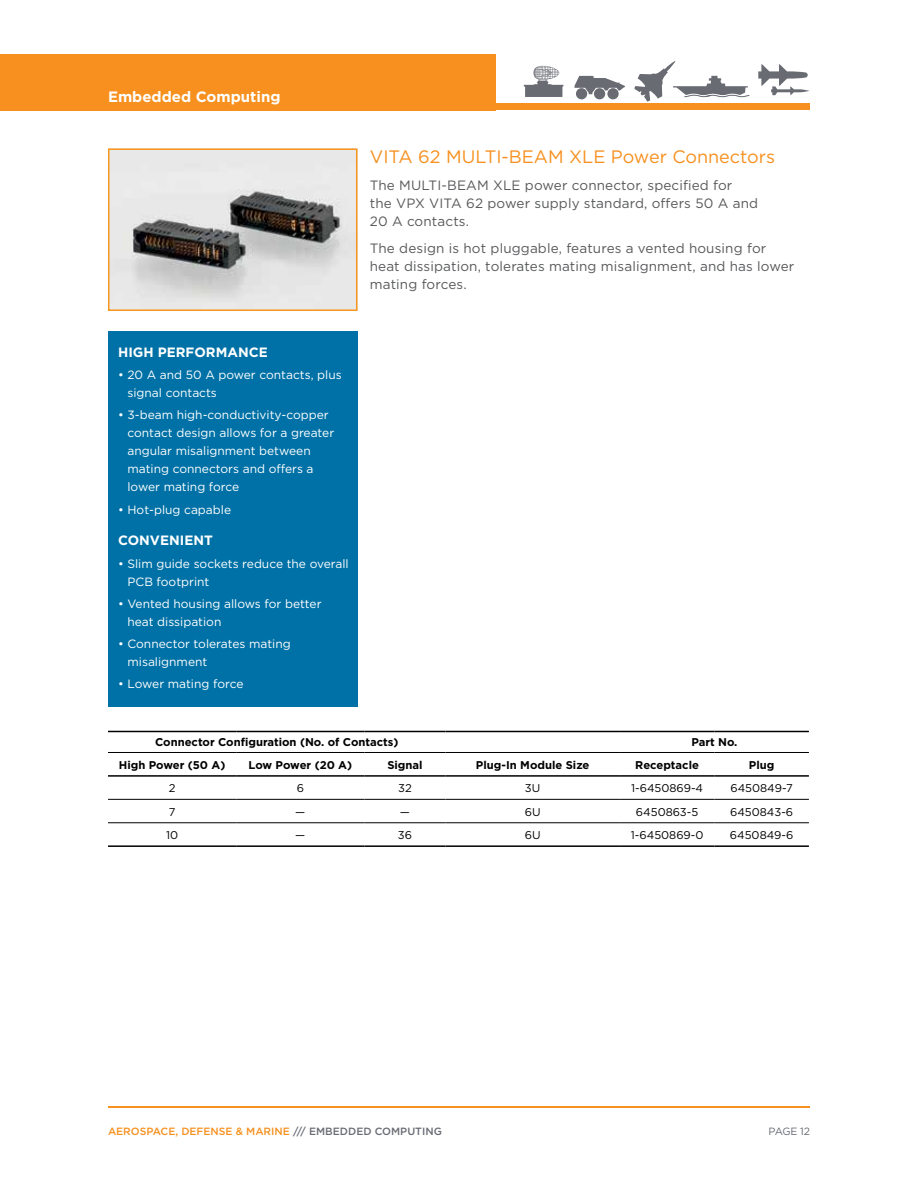
<style>
.page{position:relative;width:918px;height:1188px;background:#fff}
.page>*{position:absolute;margin:0;border:0;box-sizing:border-box;transform-origin:0 0}
.t1{font:18px "Gotham";color:#f7901e}
.t2{font:700 15px "Gotham";color:#fff}
.t3{font:13.5px/18px "Gotham";letter-spacing:.01em;color:#58595b}
.t4{font:700 13.5px "Gotham";color:#fff}
.t5{font:12px/18px "Gotham";color:#fff}
.t6{font:700 11.25px "Gotham";color:#000}
.t7{font:11.25px "Gotham";color:#000}
.t8{font:500 10.5px "Gotham";color:#f7901e}
.t9{font:10.5px "Gotham";letter-spacing:-.04em;color:#696b73}
.s1{color:#696b73}
</style>
<div class="page">
<svg style="left:758px;top:64px;width:51px;height:31px"></svg>
<svg style="left:524px;top:66px;width:39px;height:31px"></svg>
<svg style="left:634px;top:61px;width:115px;height:41px"></svg>
<div style="left:594px;top:88px;width:11px;height:11px;background:#696b73;border-radius:50%"></div>
<div style="left:607px;top:88px;width:12px;height:11px;background:#696b73;border-radius:50%"></div>
<svg style="left:574px;top:76px;width:51px;height:18px"></svg>
<div style="left:576px;top:88px;width:11px;height:11px;background:#696b73;border-radius:50%"></div>
<hr style="left:108px;top:1106px;width:702px;height:2px;background:#f7901e">
<div style="left:0;top:54px;width:495px;height:56px;background:#f7901e"></div>
<div style="left:0;top:104px;width:810px;height:6px;background:#f7901e"></div>
<img style="left:111px;top:151px;width:243px;height:157px">
<div style="left:108px;top:148px;width:249px;height:163px;border:2px solid #f8971d"></div>
<hr style="left:108px;top:752px;width:128px;height:1px;background:#000">
<hr style="left:236px;top:752px;width:128px;height:1px;background:#000">
<hr style="left:364px;top:752px;width:82px;height:1px;background:#000">
<hr style="left:446px;top:752px;width:174px;height:1px;background:#000">
<hr style="left:620px;top:752px;width:94px;height:1px;background:#000">
<hr style="left:714px;top:752px;width:95px;height:1px;background:#000">
<hr style="left:108px;top:799px;width:128px;height:1px;background:#000">
<hr style="left:236px;top:799px;width:128px;height:1px;background:#000">
<hr style="left:364px;top:799px;width:82px;height:1px;background:#000">
<hr style="left:446px;top:799px;width:174px;height:1px;background:#000">
<hr style="left:620px;top:799px;width:94px;height:1px;background:#000">
<hr style="left:714px;top:799px;width:95px;height:1px;background:#000">
<hr style="left:108px;top:731px;width:128px;height:1px;background:#000">
<hr style="left:236px;top:731px;width:128px;height:1px;background:#000">
<hr style="left:364px;top:731px;width:82px;height:1px;background:#000">
<hr style="left:446px;top:731px;width:174px;height:1px;background:#000">
<hr style="left:620px;top:731px;width:94px;height:1px;background:#000">
<hr style="left:714px;top:731px;width:95px;height:1px;background:#000">
<hr style="left:108px;top:775px;width:128px;height:2px;background:#000">
<hr style="left:236px;top:775px;width:128px;height:2px;background:#000">
<hr style="left:364px;top:775px;width:82px;height:2px;background:#000">
<hr style="left:446px;top:775px;width:174px;height:2px;background:#000">
<hr style="left:620px;top:775px;width:94px;height:2px;background:#000">
<hr style="left:714px;top:775px;width:95px;height:2px;background:#000">
<hr style="left:108px;top:822px;width:128px;height:1px;background:#000">
<hr style="left:236px;top:822px;width:128px;height:1px;background:#000">
<hr style="left:364px;top:822px;width:82px;height:1px;background:#000">
<hr style="left:446px;top:822px;width:174px;height:1px;background:#000">
<hr style="left:620px;top:822px;width:94px;height:1px;background:#000">
<hr style="left:714px;top:822px;width:95px;height:1px;background:#000">
<hr style="left:108px;top:845px;width:128px;height:2px;background:#000">
<hr style="left:236px;top:845px;width:128px;height:2px;background:#000">
<hr style="left:364px;top:845px;width:82px;height:2px;background:#000">
<hr style="left:446px;top:845px;width:174px;height:2px;background:#000">
<hr style="left:620px;top:845px;width:94px;height:2px;background:#000">
<hr style="left:714px;top:845px;width:95px;height:2px;background:#000">
<div style="left:108px;top:332px;width:249px;height:375px;background:#0071a6"></div>
<p class="t2" style="left:108px;top:87px;width:174px">Embedded Computing</p>
<p class="t4" style="left:118px;top:343px;width:151px">HIGH PERFORMANCE</p>
<p class="t5" style="left:127px;top:366px;width:216px;text-indent:-9px">• 20 A and 50 A power contacts, plus signal contacts</p>
<p class="t5" style="left:127px;top:406px;width:208px;text-indent:-9px">• 3-beam high-conductivity-copper contact design allows for a greater angular misalignment between mating connectors and offers a lower mating force</p>
<p class="t5" style="left:118px;top:500px;width:114px">• Hot-plug capable</p>
<p class="t4" style="left:118px;top:531px;width:96px">CONVENIENT</p>
<p class="t5" style="left:127px;top:554px;width:223px;text-indent:-9px">• Slim guide sockets reduce the overall<br>PCB footprint</p>
<p class="t5" style="left:127px;top:594px;width:196px;text-indent:-9px">• Vented housing allows for better heat dissipation</p>
<p class="t5" style="left:127px;top:635px;width:165px;text-indent:-9px">• Connector tolerates mating misalignment</p>
<p class="t5" style="left:118px;top:675px;width:127px">• Lower mating force</p>
<h1 class="t1" style="left:370px;top:145px;width:407px">VITA 62 MULTI-BEAM XLE Power Connectors</h1>
<p class="t3" style="left:370px;top:176px;width:390px">The MULTI-BEAM XLE power connector, specified for<br>the VPX VITA 62 power supply standard, offers 50 A and<br>20 A contacts.</p>
<p class="t3" style="left:370px;top:239px;width:426px">The design is hot pluggable, features a vented housing for heat dissipation, tolerates mating misalignment, and has lower mating forces.</p>
<p class="t6" style="left:155px;top:735px;width:245px">Connector Configuration (No. of Contacts)</p>
<p class="t6" style="left:691px;top:735px;width:48px">Part No.</p>
<p class="t6" style="left:119px;top:757px;width:108px">High Power (50 A)</p>
<p class="t6" style="left:249px;top:757px;width:105px">Low Power (20 A)</p>
<p class="t6" style="left:387px;top:757px;width:37px">Signal</p>
<p class="t6" style="left:476px;top:757px;width:115px">Plug-In Module Size</p>
<p class="t6" style="left:635px;top:757px;width:65px">Receptacle</p>
<p class="t6" style="left:749px;top:757px;width:27px">Plug</p>
<p class="t7" style="left:169px;top:781px;width:8px">2</p>
<p class="t7" style="left:297px;top:781px;width:9px">6</p>
<p class="t7" style="left:398px;top:781px;width:15px">32</p>
<p class="t7" style="left:525px;top:781px;width:17px">3U</p>
<p class="t7" style="left:631px;top:781px;width:74px">1-6450869-4</p>
<p class="t7" style="left:730px;top:781px;width:64px">6450849-7</p>
<p class="t7" style="left:169px;top:804px;width:8px">7</p>
<p class="t7" style="left:295px;top:804px;width:12px">—</p>
<p class="t7" style="left:400px;top:804px;width:12px">—</p>
<p class="t7" style="left:525px;top:804px;width:17px">6U</p>
<p class="t7" style="left:636px;top:804px;width:64px">6450863-5</p>
<p class="t7" style="left:730px;top:804px;width:65px">6450843-6</p>
<p class="t7" style="left:166px;top:828px;width:14px">10</p>
<p class="t7" style="left:295px;top:828px;width:12px">—</p>
<p class="t7" style="left:398px;top:828px;width:16px">36</p>
<p class="t7" style="left:525px;top:828px;width:17px">6U</p>
<p class="t7" style="left:631px;top:828px;width:74px">1-6450869-0</p>
<p class="t7" style="left:730px;top:828px;width:65px">6450849-6</p>
<p class="t8" style="left:108px;top:1124px;width:335px">AEROSPACE, DEFENSE &amp; MARINE <span class="s1">/// EMBEDDED COMPUTING</span></p>
<p class="t9" style="left:769px;top:1125px;width:43px">PAGE 12</p>
</div>
